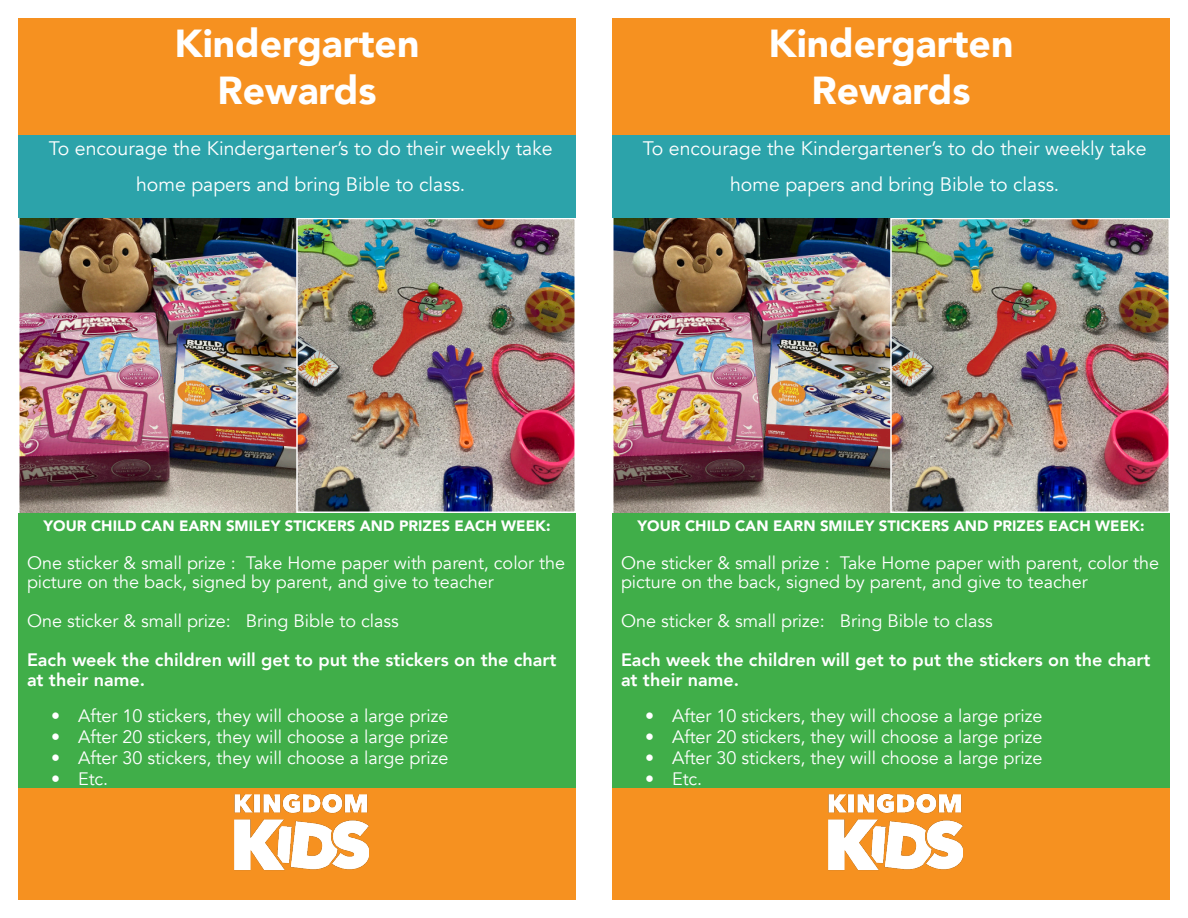
<style>
.page{position:relative;width:1188px;height:918px;background:#fff}
.page>*{position:absolute;margin:0;border:0;box-sizing:border-box;transform-origin:0 0}
.t1{font:900 39px "Avenir";color:#fff}
.t2{font:19.5px/36px "Avenir";color:#fff;text-align:center}
.t3{font:18px/19.5px "Avenir";color:#fff}
.t4{font:800 18px/19.5px "Avenir";color:#fff}
.t5{font:900 15px "Avenir";color:#fff}
</style>
<div class="page">
<img style="left:21px;top:219px;width:275px;height:294px">
<img style="left:299px;top:221px;width:274px;height:289px">
<div style="left:296px;top:218px;width:280px;height:295px;border:2px solid #fff"></div>
<div style="left:18px;top:18px;width:558px;height:117px;background:#f69120"></div>
<div style="left:18px;top:135px;width:558px;height:83px;background:#2ca3aa"></div>
<div style="left:18px;top:513px;width:558px;height:275px;background:#40ae49"></div>
<div style="left:18px;top:788px;width:558px;height:112px;background:#f69120"></div>
<img style="left:234px;top:793px;width:135px;height:78px">
<img style="left:615px;top:219px;width:275px;height:294px">
<img style="left:893px;top:221px;width:274px;height:289px">
<div style="left:890px;top:218px;width:280px;height:295px;border:2px solid #fff"></div>
<div style="left:612px;top:18px;width:558px;height:117px;background:#f69120"></div>
<div style="left:612px;top:135px;width:558px;height:83px;background:#2ca3aa"></div>
<div style="left:612px;top:513px;width:558px;height:275px;background:#40ae49"></div>
<div style="left:612px;top:788px;width:558px;height:112px;background:#f69120"></div>
<img style="left:828px;top:793px;width:135px;height:78px">
<p class="t1" style="left:175px;top:10px;width:246px">Kindergarten</p>
<p class="t1" style="left:218px;top:57px;width:160px">Rewards</p>
<p class="t2" style="left:49px;top:130px;width:505px">To encourage the Kindergartener’s to do their weekly take home papers and bring Bible to class.</p>
<p class="t1" style="left:769px;top:10px;width:246px">Kindergarten</p>
<p class="t1" style="left:812px;top:57px;width:160px">Rewards</p>
<p class="t2" style="left:643px;top:130px;width:505px">To encourage the Kindergartener’s to do their weekly take home papers and bring Bible to class.</p>
<p class="t5" style="left:44px;top:513px;width:508px">YOUR CHILD CAN EARN SMILEY STICKERS AND PRIZES EACH WEEK:</p>
<p class="t3" style="left:27px;top:553px;width:540px">One sticker &amp; small prize : Take Home paper with parent, color the picture on the back, signed by parent, and give to teacher</p>
<p class="t3" style="left:27px;top:611px;width:373px">One sticker &amp; small prize: Bring Bible to class</p>
<p class="t4" style="left:27px;top:650px;width:531px">Each week the children will get to put the stickers on the chart at their name.</p>
<p class="t3" style="left:51px;top:706px;width:399px">• After 10 stickers, they will choose a large prize</p>
<p class="t3" style="left:51px;top:727px;width:399px">• After 20 stickers, they will choose a large prize</p>
<p class="t3" style="left:51px;top:748px;width:399px">• After 30 stickers, they will choose a large prize</p>
<p class="t3" style="left:51px;top:769px;width:59px">• Etc.</p>
<p class="t5" style="left:638px;top:513px;width:508px">YOUR CHILD CAN EARN SMILEY STICKERS AND PRIZES EACH WEEK:</p>
<p class="t3" style="left:621px;top:553px;width:540px">One sticker &amp; small prize : Take Home paper with parent, color the picture on the back, signed by parent, and give to teacher</p>
<p class="t3" style="left:621px;top:611px;width:373px">One sticker &amp; small prize: Bring Bible to class</p>
<p class="t4" style="left:621px;top:650px;width:531px">Each week the children will get to put the stickers on the chart at their name.</p>
<p class="t3" style="left:645px;top:706px;width:399px">• After 10 stickers, they will choose a large prize</p>
<p class="t3" style="left:645px;top:727px;width:399px">• After 20 stickers, they will choose a large prize</p>
<p class="t3" style="left:645px;top:748px;width:399px">• After 30 stickers, they will choose a large prize</p>
<p class="t3" style="left:645px;top:769px;width:59px">• Etc.</p>
</div>
